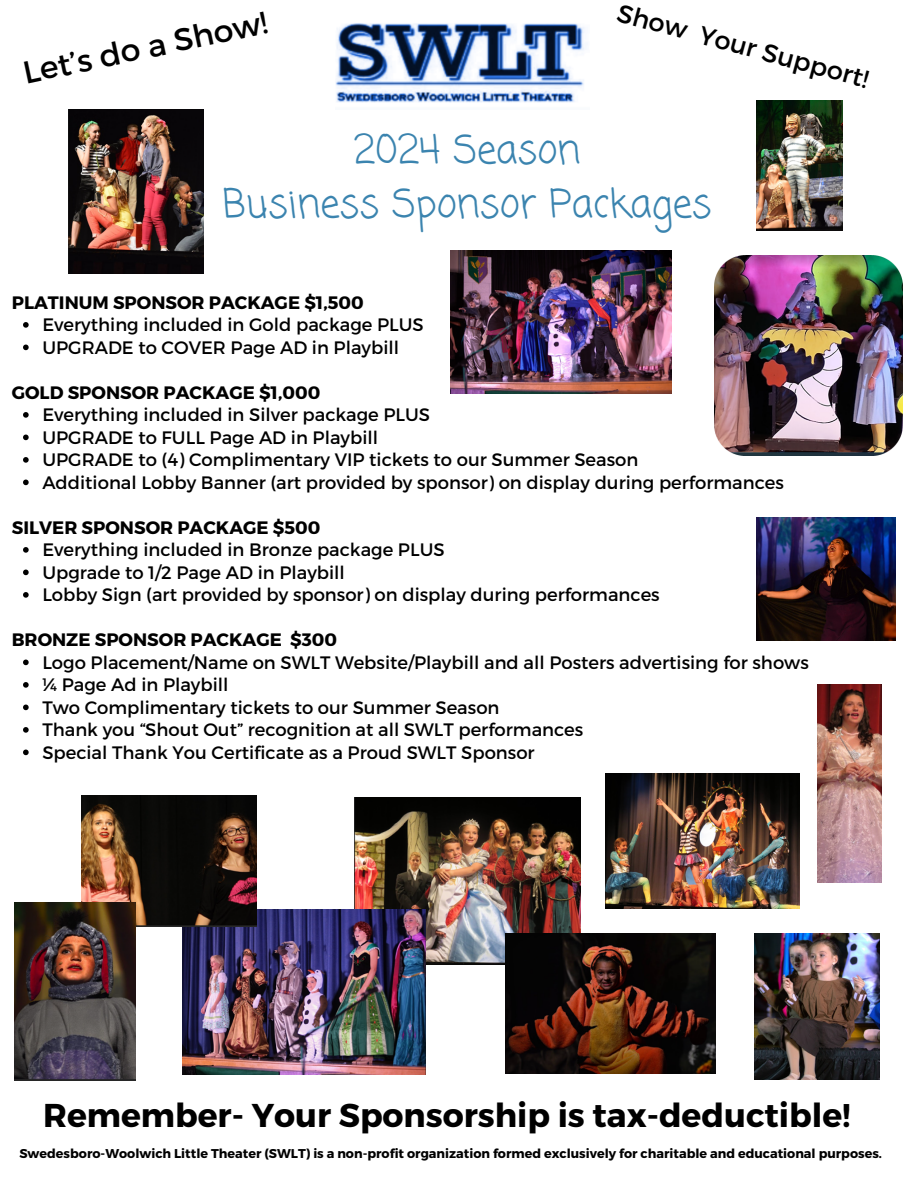
<style>
.page{position:relative;width:918px;height:1188px;background:#fff}
.page>*{position:absolute;margin:0;border:0;box-sizing:border-box;transform-origin:0 0}
.t1{font:39px/54px "Coming Soon";color:#3b84af;text-align:center}
.t2{font:700 33px "Montserrat";color:#000}
.t3{font:31.5px "Montserrat";color:#000}
.t4{font:25.5px "Montserrat";color:#000}
.t5{font:18px "Montserrat";color:#000}
.t6{font:700 18px "Montserrat";color:#000}
.t7{font:700 12.75px "Montserrat";color:#000}
</style>
<div class="page">
<img style="left:335px;top:23px;width:250px;height:80px">
<svg style="left:23px;top:322px;width:6px;height:6px"></svg>
<svg style="left:23px;top:345px;width:6px;height:5px"></svg>
<svg style="left:23px;top:412px;width:6px;height:6px"></svg>
<svg style="left:23px;top:435px;width:6px;height:5px"></svg>
<svg style="left:23px;top:457px;width:6px;height:6px"></svg>
<svg style="left:23px;top:480px;width:6px;height:5px"></svg>
<svg style="left:23px;top:547px;width:6px;height:6px"></svg>
<svg style="left:23px;top:570px;width:6px;height:5px"></svg>
<svg style="left:23px;top:592px;width:6px;height:6px"></svg>
<svg style="left:23px;top:660px;width:6px;height:5px"></svg>
<svg style="left:23px;top:682px;width:6px;height:6px"></svg>
<svg style="left:23px;top:705px;width:6px;height:5px"></svg>
<svg style="left:23px;top:727px;width:6px;height:6px"></svg>
<svg style="left:23px;top:750px;width:6px;height:5px"></svg>
<img style="left:354px;top:798px;width:226px;height:166px">
<img style="left:183px;top:909px;width:243px;height:165px">
<img style="left:506px;top:933px;width:209px;height:141px">
<img style="left:755px;top:933px;width:125px;height:146px">
<img style="left:715px;top:256px;width:188px;height:200px">
<img style="left:756px;top:101px;width:87px;height:129px">
<img style="left:451px;top:250px;width:220px;height:143px">
<img style="left:69px;top:109px;width:135px;height:165px">
<img style="left:606px;top:774px;width:193px;height:135px">
<img style="left:756px;top:517px;width:140px;height:123px">
<img style="left:82px;top:795px;width:174px;height:132px">
<img style="left:817px;top:685px;width:65px;height:198px">
<img style="left:14px;top:902px;width:122px;height:179px">
<h2 class="t3" style="left:19px;top:53px;width:250px;rotate:-12deg">Let’s do a Show!</h2>
<p class="t4" style="left:622px;top:-4px;width:261px;rotate:15deg">Show Your Support!</p>
<p class="t1" style="left:222px;top:125px;width:491px">2024 Season<br>Business Sponsor Packages</p>
<h4 class="t6" style="left:12px;top:290px;width:353px">PLATINUM SPONSOR PACKAGE $1,500</h4>
<p class="t5" style="left:42px;top:313px;width:383px">Everything included in Gold package PLUS</p>
<p class="t5" style="left:42px;top:335px;width:358px">UPGRADE to COVER Page AD in Playbill</p>
<p class="t6" style="left:12px;top:380px;width:310px">GOLD SPONSOR PACKAGE $1,000</p>
<h1 class="t5" style="left:42px;top:403px;width:389px">Everything included in Silver package PLUS</h1>
<p class="t5" style="left:42px;top:425px;width:337px">UPGRADE to FULL Page AD in Playbill</p>
<p class="t5" style="left:42px;top:448px;width:598px">UPGRADE to (4) Complimentary VIP tickets to our Summer Season</p>
<h5 class="t5" style="left:42px;top:470px;width:743px">Additional Lobby Banner (art provided by sponsor) on display during performances</h5>
<p class="t6" style="left:12px;top:515px;width:310px">SILVER SPONSOR PACKAGE $500</p>
<p class="t5" style="left:42px;top:538px;width:404px">Everything included in Bronze package PLUS</p>
<h5 class="t5" style="left:42px;top:560px;width:304px">Upgrade to 1/2 Page AD in Playbill</h5>
<p class="t5" style="left:42px;top:583px;width:619px">Lobby Sign (art provided by sponsor) on display during performances</p>
<p class="t6" style="left:12px;top:628px;width:327px">BRONZE SPONSOR PACKAGE $300</p>
<p class="t5" style="left:42px;top:650px;width:768px">Logo Placement/Name on SWLT Website/Playbill and all Posters advertising for shows</p>
<p class="t5" style="left:42px;top:673px;width:188px">¼ Page Ad in Playbill</p>
<h5 class="t5" style="left:42px;top:695px;width:459px">Two Complimentary tickets to our Summer Season</h5>
<p class="t5" style="left:42px;top:718px;width:542px">Thank you “Shout Out” recognition at all SWLT performances</p>
<p class="t5" style="left:42px;top:740px;width:494px">Special Thank You Certificate as a Proud SWLT Sponsor</p>
<p class="t2" style="left:43px;top:1094px;width:809px">Remember- Your Sponsorship is tax-deductible!</p>
<p class="t7" style="left:19px;top:1145px;width:864px">Swedesboro-Woolwich Little Theater (SWLT) is a non-profit organization formed exclusively for charitable and educational purposes.</p>
</div>
